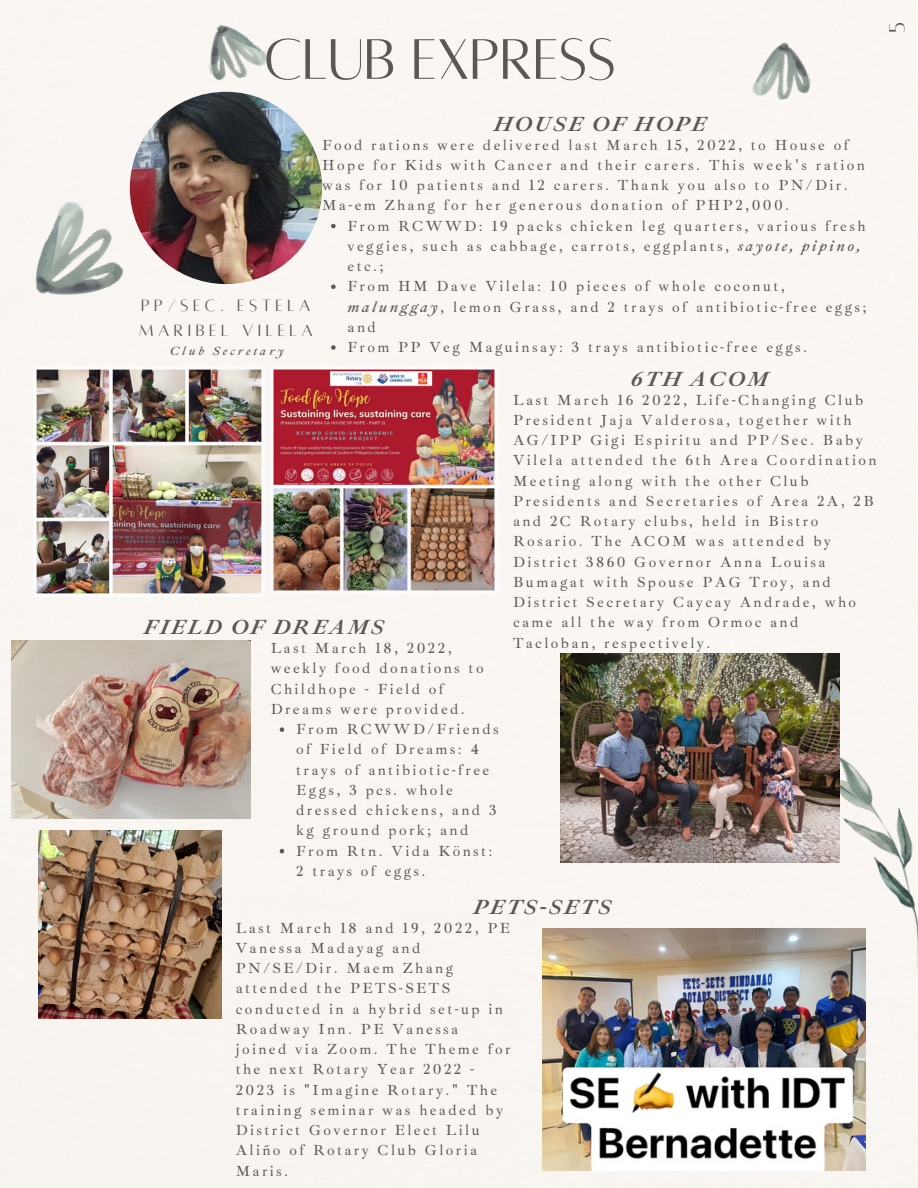
<style>
.page{position:relative;width:918px;height:1188px;background:#f9f6f2}
.page>*{position:absolute;margin:0;border:0;box-sizing:border-box;transform-origin:0 0}
.t1{font:63px "Alta regular";color:#5a5754}
.t2{font:24px "Alta regular";color:#5a5754}
.t3{font:italic 700 21px "Ibarra Real Nova";letter-spacing:.12em;color:#5a5754}
.t4{font:18px/25px "Alta regular";letter-spacing:.25em;color:#5a5754}
.t5{font:15px/20.2px "Ibarra Real Nova";letter-spacing:.16em;color:#5a5754}
.t6{font:italic 12px "Ibarra Real Nova";letter-spacing:.25em;color:#5a5754}
.s1{font-style:italic}
</style>
<div class="page">
<img style="left:0;top:189px;width:131px;height:130px">
<img style="left:201px;top:12px;width:70px;height:71px">
<img style="left:819px;top:745px;width:99px;height:235px">
<img style="left:742px;top:34px;width:71px;height:71px">
<img style="left:130px;top:92px;width:192px;height:192px;border-radius:50%">
<img style="left:271px;top:366px;width:227px;height:228px">
<img style="left:34px;top:366px;width:230px;height:231px">
<img style="left:560px;top:653px;width:279px;height:209px">
<img style="left:12px;top:640px;width:238px;height:179px">
<img style="left:39px;top:830px;width:182px;height:188px">
<img style="left:542px;top:929px;width:323px;height:242px">
<svg style="left:331px;top:224px;width:5px;height:4px"></svg>
<svg style="left:331px;top:285px;width:5px;height:4px"></svg>
<svg style="left:331px;top:345px;width:5px;height:5px"></svg>
<svg style="left:280px;top:727px;width:4px;height:5px"></svg>
<svg style="left:280px;top:849px;width:4px;height:4px"></svg>
<p class="t1" style="left:264px;top:28px;width:354px">CLUB EXPRESS</p>
<p class="t2" style="left:885px;top:33px;width:12px;rotate:-90deg">5</p>
<p class="t3" style="left:494px;top:111px;width:214px">HOUSE OF HOPE</p>
<p class="t4" style="left:139px;top:293px;width:175px">PP/SEC. ESTELA<br>MARIBEL VILELA</p>
<p class="t6" style="left:170px;top:344px;width:115px">Club Secretary</p>
<p class="t5" style="left:322px;top:135px;width:544px">Food rations were delivered last March 15, 2022, to House of Hope for Kids with Cancer and their carers. This week's ration was for 10 patients and 12 carers. Thank you also to PN/Dir.<br>Ma-em Zhang for her generous donation of PHP2,000.</p>
<p class="t5" style="left:348px;top:216px;width:519px">From RCWWD: 19 packs chicken leg quarters, various fresh veggies, such as cabbage, carrots, eggplants, <span class="s1">sayote, pipino, </span>etc.;</p>
<p class="t5" style="left:348px;top:276px;width:520px">From HM Dave Vilela: 10 pieces of whole coconut, <span class="s1">malunggay</span>, lemon Grass, and 2 trays of antibiotic-free eggs; and</p>
<p class="t5" style="left:348px;top:337px;width:461px">From PP Veg Maguinsay: 3 trays antibiotic-free eggs.</p>
<p class="t3" style="left:144px;top:614px;width:242px">FIELD OF DREAMS</p>
<p class="t5" style="left:271px;top:638px;width:214px">Last March 18, 2022, weekly food donations to<br>Childhope - Field of<br>Dreams were provided.</p>
<p class="t5" style="left:296px;top:719px;width:204px">From RCWWD/Friends of Field of Dreams: 4 trays of antibiotic-free<br>Eggs, 3 pcs. whole dressed chickens, and 3 kg ground pork; and</p>
<p class="t5" style="left:296px;top:841px;width:198px">From Rtn. Vida Könst:<br>2 trays of eggs.</p>
<p class="t3" style="left:631px;top:366px;width:138px">6TH ACOM</p>
<p class="t5" style="left:513px;top:390px;width:365px">Last March 16 2022, Life-Changing Club President Jaja Valderosa, together with AG/IPP Gigi Espiritu and PP/Sec. Baby Vilela attended the 6th Area Coordination Meeting along with the other Club Presidents and Secretaries of Area 2A, 2B and 2C Rotary clubs, held in Bistro Rosario. The ACOM was attended by District 3860 Governor Anna Louisa Bumagat with Spouse PAG Troy, and District Secretary Caycay Andrade, who came all the way from Ormoc and Tacloban, respectively.</p>
<p class="t3" style="left:474px;top:894px;width:139px">PETS-SETS</p>
<p class="t5" style="left:236px;top:918px;width:276px">Last March 18 and 19, 2022, PE<br>Vanessa Madayag and<br>PN/SE/Dir. Maem Zhang attended the PETS-SETS conducted in a hybrid set-up in<br>Roadway Inn. PE Vanessa joined via Zoom. The Theme for the next Rotary Year 2022 -<br>2023 is "Imagine Rotary." The training seminar was headed by<br>District Governor Elect Lilu<br>Aliño of Rotary Club Gloria<br>Maris.</p>
</div>
